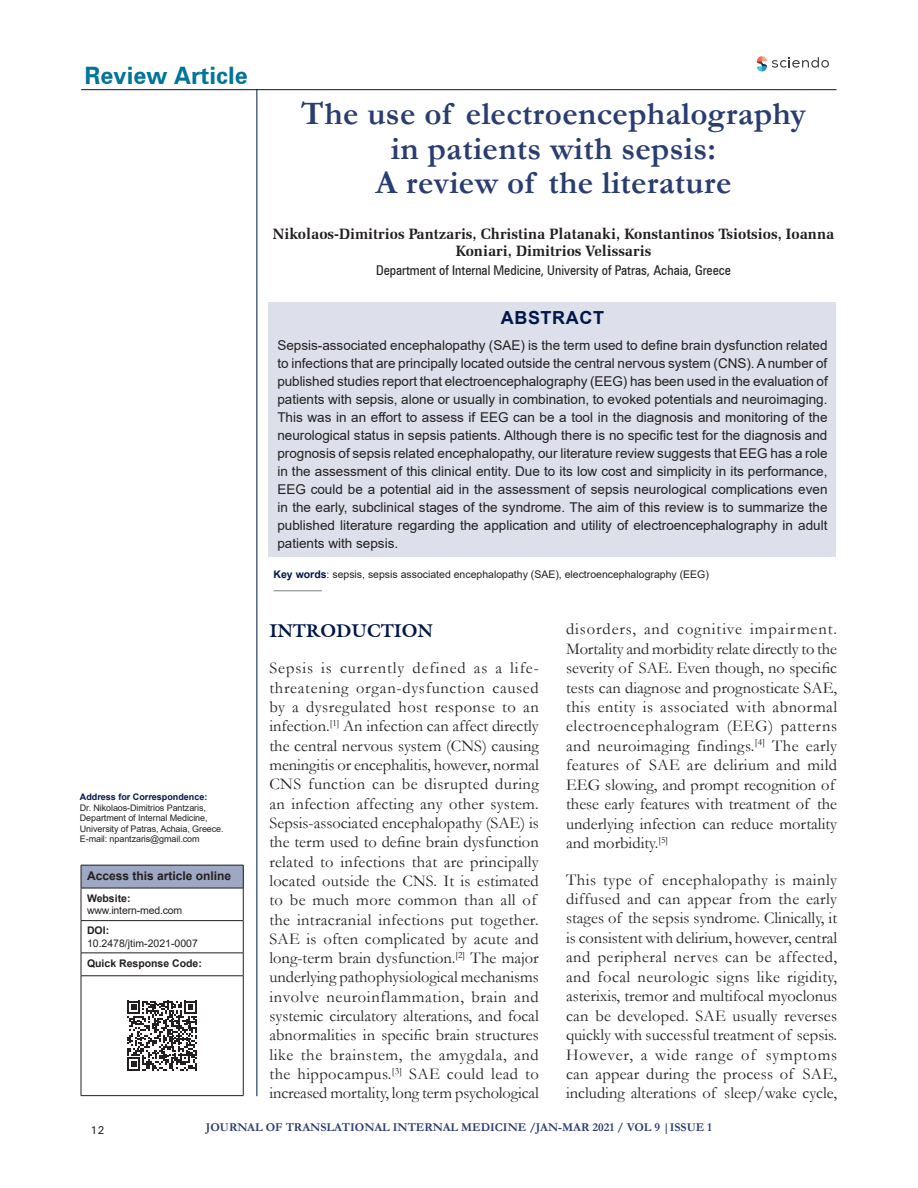
<style>
.page{position:relative;width:918px;height:1188px;background:#fff}
.page>*{position:absolute;margin:0;border:0;box-sizing:border-box;transform-origin:0 0}
._1_TYTUŁ{font:700 33px/34.5px "Garamond";letter-spacing:.01em;color:#2a3d70;text-align:center}
.AH{font:700 24px "Zurich BT";color:#007499}
.t1{font:700 18px "Galliard IT Cby BT";color:#00174a}
._4_Abstrakt_napis{font:700 18px "Arial";letter-spacing:.035em;color:#00174a}
.TX{font:16.5px/19.4px "Garamond";letter-spacing:.005em;color:#231f20}
._2_Autorzy{font:700 15px/16.5px "Zapf Elliptical 711 BT";color:#231f20;text-align:center}
._4_1_abstrakt_tekst{font:13.5px/18px "Arial";color:#231f20;text-align:justify}
._3_afiliacje{font:condensed 13.5px "Zurich BT";color:#231f20}
.t2{font:700 12px "Garamond";color:#2a3d70}
.AU_Bio{font:700 12px "Arial";color:#231f20}
.t3{font:500 11.25px "Univers";color:#231f20}
._5_keywords{font:10.5px "Arial";color:#231f20}
.AU_Bio-2{font:10.5px/12.6px "Arial";color:#231f20}
.AU_Bio-3{font:700 10.5px "Arial";color:#231f20}
.ADD{font:9px/10.5px "Arial";letter-spacing:-.01em;color:#231f20}
.s1{font-weight:700;color:#00174a}
.s2{font-weight:700}
</style>
<div class="page">
<hr style="left:81px;top:89px;width:756px;height:1px;background:#00174a">
<svg style="left:757px;top:56px;width:72px;height:16px"></svg>
<hr style="left:256px;top:89px;width:1px;height:1007px;background:#00174a">
<div style="left:81px;top:865px;width:162px;height:23px;background:#9ea7c3"></div>
<hr style="left:81px;top:865px;width:162px;height:1px;background:#231f20">
<svg style="left:81px;top:865px;width:1px;height:23px"></svg>
<hr style="left:81px;top:888px;width:162px;height:1px;background:#231f20">
<hr style="left:81px;top:888px;width:1px;height:32px;background:#231f20">
<hr style="left:81px;top:920px;width:162px;height:1px;background:#231f20">
<hr style="left:81px;top:921px;width:1px;height:32px;background:#231f20">
<hr style="left:81px;top:953px;width:162px;height:1px;background:#231f20">
<svg style="left:81px;top:953px;width:1px;height:23px"></svg>
<hr style="left:81px;top:976px;width:162px;height:1px;background:#231f20">
<hr style="left:81px;top:976px;width:1px;height:119px;background:#231f20">
<svg style="left:243px;top:865px;width:1px;height:23px"></svg>
<hr style="left:243px;top:888px;width:1px;height:32px;background:#231f20">
<hr style="left:243px;top:921px;width:1px;height:32px;background:#231f20">
<svg style="left:243px;top:953px;width:1px;height:23px"></svg>
<hr style="left:243px;top:976px;width:1px;height:119px;background:#231f20">
<hr style="left:81px;top:1095px;width:162px;height:1px;background:#231f20">
<svg style="left:127px;top:1001px;width:70px;height:70px"></svg>
<div style="left:269px;top:302px;width:567px;height:255px;background:#dddfea"></div>
<hr style="left:274px;top:590px;width:48px;height:1px;background:#808285">
<p class="AH" style="left:85px;top:61px;width:165px">Review Article</p>
<p class="ADD" style="left:80px;top:792px;width:145px"><span class="s1">Address for Correspondence:<br></span>Dr. Nikolaos-Dimitrios Pantzaris, Department of Internal Medicine, University of Patras, Achaia, Greece.<br>E-mail: npantzaris@gmail.com</p>
<p class="AU_Bio" style="left:87px;top:867px;width:146px">Access this article online</p>
<p class="AU_Bio-2" style="left:87px;top:892px;width:97px"><span class="s2">Website: </span>www.intern-med.com</p>
<p class="AU_Bio-2" style="left:87px;top:924px;width:112px"><span class="s2">DOI:<br></span>10.2478/jtim-2021-0007</p>
<p class="AU_Bio-3" style="left:87px;top:955px;width:116px">Quick Response Code:</p>
<p class="_1_TYTUŁ" style="left:301px;top:97px;width:506px">The use of electroencephalography in patients with sepsis:<br>A review of the literature</p>
<p class="_2_Autorzy" style="left:273px;top:226px;width:563px">Nikolaos-Dimitrios Pantzaris, Christina Platanaki, Konstantinos Tsiotsios, Ioanna<br>Koniari, Dimitrios Velissaris</p>
<p class="_3_afiliacje" style="left:376px;top:262px;width:356px">Department of Internal Medicine, University of Patras, Achaia, Greece</p>
<p class="_4_Abstrakt_napis" style="left:501px;top:305px;width:105px">ABSTRACT</p>
<p class="_4_1_abstrakt_tekst" style="left:277px;top:336px;width:552px">Sepsis-associated encephalopathy (SAE) is the term used to define brain dysfunction related to infections that are principally located outside the central nervous system (CNS). A number of published studies report that electroencephalography (EEG) has been used in the evaluation of patients with sepsis, alone or usually in combination, to evoked potentials and neuroimaging.<br>This was in an effort to assess if EEG can be a tool in the diagnosis and monitoring of the neurological status in sepsis patients. Although there is no specific test for the diagnosis and prognosis of sepsis related encephalopathy, our literature review suggests that EEG has a role in the assessment of this clinical entity. Due to its low cost and simplicity in its performance, EEG could be a potential aid in the assessment of sepsis neurological complications even in the early, subclinical stages of the syndrome. The aim of this review is to summarize the published literature regarding the application and utility of electroencephalography in adult patients with sepsis.</p>
<p class="_5_keywords" style="left:274px;top:567px;width:437px"><span class="s1">Key words</span>: sepsis, sepsis associated encephalopathy (SAE), electroencephalography (EEG)</p>
<h1 class="t1" style="left:269px;top:619px;width:165px">INTRODUCTION</h1>
<p class="TX" style="left:269px;top:658px;width:271px">Sepsis is currently defined as a life&shy;threatening organ-dysfunction caused by a dysregulated host response to an infection.<sup>[1]</sup> An infection can affect directly the central nervous system (CNS) causing meningitis or encephalitis, however, normal CNS function can be disrupted during an infection affecting any other system.<br>Sepsis-associated encephalopathy (SAE) is the term used to define brain dysfunction related to infections that are principally located outside the CNS. It is estimated to be much more common than all of the intracranial infections put together.<br>SAE is often complicated by acute and long-term brain dysfunction.<sup>[2]</sup> The major underlying pathophysiological mechanisms involve neuroinflammation, brain and systemic circulatory alterations, and focal abnormalities in specific brain structures like the brainstem, the amygdala, and the hippocampus.<sup>[3]</sup> SAE could lead to increased mortality, long term psychological</p>
<p class="TX" style="left:566px;top:619px;width:273px">disorders, and cognitive impairment.<br>Mortality and morbidity relate directly to the severity of SAE. Even though, no specific tests can diagnose and prognosticate SAE, this entity is associated with abnormal electroencephalogram (EEG) patterns and neuroimaging findings.<sup>[4]</sup> The early features of SAE are delirium and mild EEG slowing, and prompt recognition of these early features with treatment of the underlying infection can reduce mortality and morbidity.<sup>[5]</sup></p>
<p class="TX" style="left:566px;top:869px;width:273px;text-align:justify">This type of encephalopathy is mainly diffused and can appear from the early stages of the sepsis syndrome. Clinically, it is consistent with delirium, however, central and peripheral nerves can be affected, and focal neurologic signs like rigidity, asterixis, tremor and multifocal myoclonus can be developed. SAE usually reverses quickly with successful treatment of sepsis.<br>However, a wide range of symptoms can appear during the process of SAE, including alterations of sleep/wake cycle,</p>
<p class="t3" style="left:90px;top:1123px;width:16px">12</p>
<p class="t2" style="left:206px;top:1119px;width:508px">JOURNAL OF TRANSLATIONAL INTERNAL MEDICINE /JAN-MAR 2021 / VOL 9 |ISSUE 1</p>
</div>
